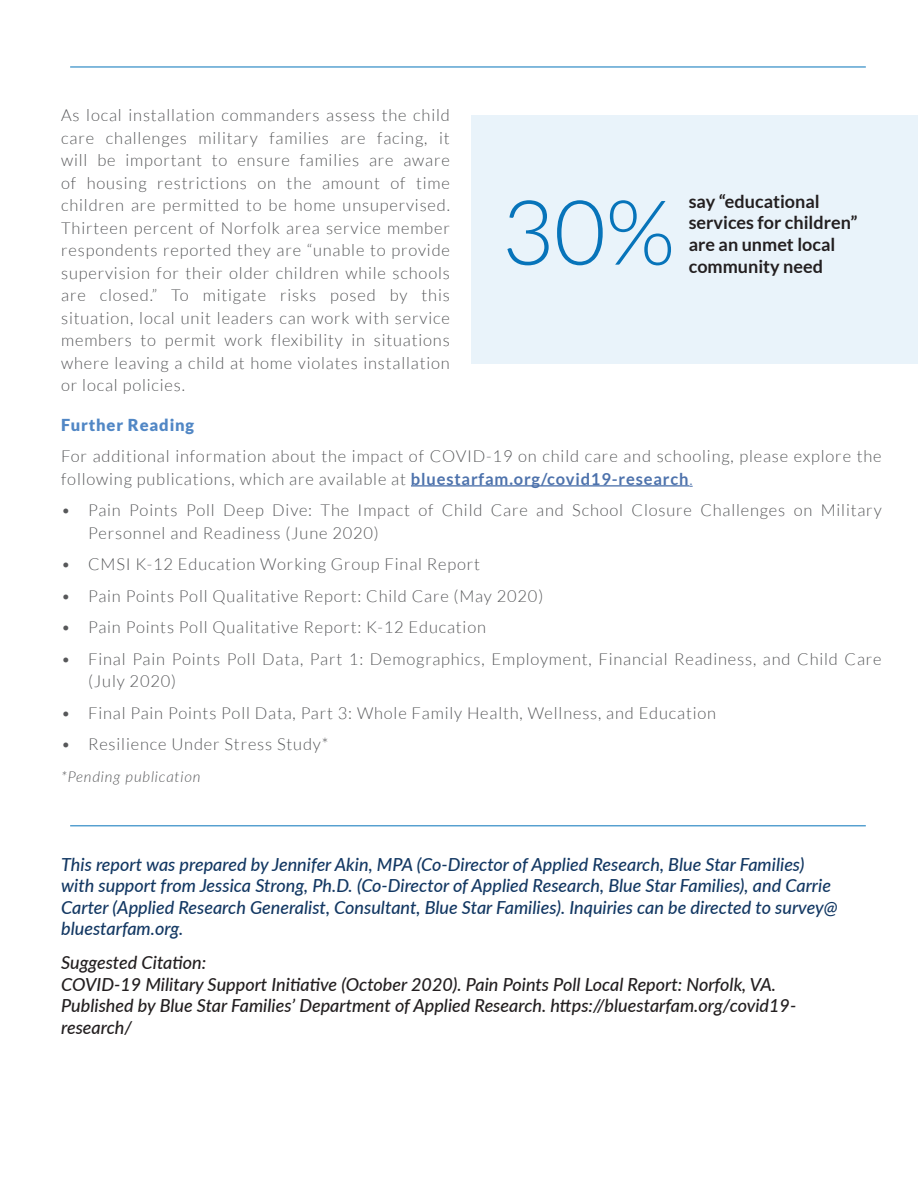
<style>
.page{position:relative;width:918px;height:1188px;background:#fff}
.page>*{position:absolute;margin:0;border:0;box-sizing:border-box;transform-origin:0 0}
.t1{font:300 90px "Lato";color:#0774ba}
.t2{font:italic 500 18px/21.6px "Lato";color:#133863}
.t3{font:italic 500 18px/21.6px "Lato";color:#231f20}
.t4{font:700 18px/21.6px "Lato";color:#231f20}
.t5{font:300 16.5px/22.5px "Lato";letter-spacing:.05em;color:#57585a}
.t6{font:900 16.5px "Lato";letter-spacing:.05em;color:#5187c5}
.t7{font:italic 300 15px "Lato";letter-spacing:.05em;color:#57585a}
.s1{font-weight:700;color:#4d72ac}
.s2{color:#4d72ac}
</style>
<div class="page">
<div style="left:472px;top:115px;width:446px;height:249px;background:#e9f3fa"></div>
<hr style="left:70px;top:67px;width:796px;height:1px;background:#0774ba">
<hr style="left:70px;top:825px;width:796px;height:1px;background:#0774ba">
<hr style="left:411px;top:485px;width:278px;height:2px;background:#4d72ac">
<p class="t5" style="left:61px;top:104px;width:390px;text-align:justify">As local installation commanders assess the child care challenges military families are facing, it will be important to ensure families are aware of housing restrictions on the amount of time children are permitted to be home unsupervised.<br>Thirteen percent of Norfolk area service member respondents reported they are “unable to provide supervision for their older children while schools are closed.” To mitigate risks posed by this situation, local unit leaders can work with service members to permit work flexibility in situations where leaving a child at home violates installation or local policies.</p>
<p class="t1" style="left:502px;top:184px;width:175px">30%</p>
<p class="t4" style="left:689px;top:190px;width:170px">say “educational services for children” are an unmet local community need</p>
<p class="t6" style="left:61px;top:415px;width:135px">Further Reading</p>
<p class="t5" style="left:61px;top:445px;width:822px">For additional information about the impact of COVID-19 on child care and schooling, please explore the following publications, which are available at <span class="s1">bluestarfam.org/covid19-research</span><span class="s2">.</span></p>
<p class="t5" style="left:88px;top:499px;width:795px;text-indent:-27px">• Pain Points Poll Deep Dive: The Impact of Child Care and School Closure Challenges on Military<br>Personnel and Readiness (June 2020)</p>
<p class="t5" style="left:61px;top:553px;width:420px">• CMSI K-12 Education Working Group Final Report</p>
<p class="t5" style="left:61px;top:585px;width:484px">• Pain Points Poll Qualitative Report: Child Care (May 2020)</p>
<p class="t5" style="left:61px;top:616px;width:426px">• Pain Points Poll Qualitative Report: K-12 Education</p>
<p class="t5" style="left:88px;top:648px;width:795px;text-indent:-27px">• Final Pain Points Poll Data, Part 1: Demographics, Employment, Financial Readiness, and Child Care (July 2020)</p>
<p class="t5" style="left:61px;top:702px;width:657px">• Final Pain Points Poll Data, Part 3: Whole Family Health, Wellness, and Education</p>
<p class="t5" style="left:61px;top:733px;width:269px">• Resilience Under Stress Study*</p>
<p class="t7" style="left:61px;top:766px;width:141px">*Pending publication</p>
<p class="t2" style="left:61px;top:853px;width:778px">This report was prepared by Jennifer Akin, MPA (Co-Director of Applied Research, Blue Star Families) with support from Jessica Strong, Ph.D. (Co-Director of Applied Research, Blue Star Families), and Carrie Carter (Applied Research Generalist, Consultant, Blue Star Families). Inquiries can be directed to survey@ bluestarfam.org.</p>
<p class="t3" style="left:61px;top:951px;width:147px">Suggested Citation:</p>
<p class="t3" style="left:61px;top:973px;width:737px">COVID-19 Military Support Initiative (October 2020). Pain Points Poll Local Report: Norfolk, VA.<br>Published by Blue Star Families’ Department of Applied Research. https://bluestarfam.org/covid19- research/</p>
</div>
